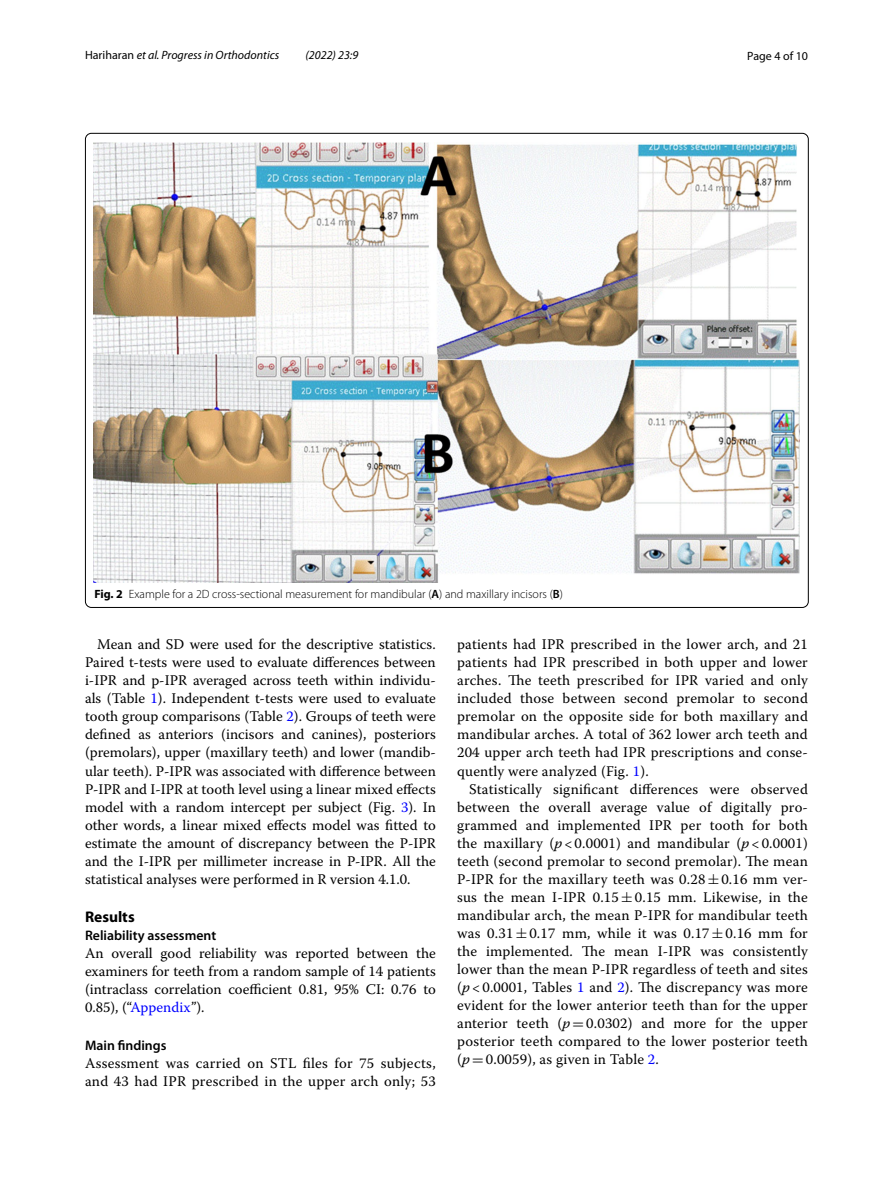
<style>
.page{position:relative;width:893px;height:1187px;background:#fff}
.page>*{position:absolute;margin:0;border:0;box-sizing:border-box;transform-origin:0 0}
.t1{font:700 15.45px "Myriad Pro";color:#000}
.t2{font:14.7px/18px "Warnock Pro";letter-spacing:.015em;color:#000;text-align:justify}
.t3{font:600 13.8px "Myriad Pro";color:#000}
.t4{font:300 12px "Myriad Pro";color:#000}
.t5{font:italic 12px "Myriad Pro";color:#000}
.t6{font:12px "Myriad Pro";color:#000}
.s1{font-style:normal}
.s2{font-weight:700}
.s3{font-weight:600}
.s4{color:#00f}
.s5{font-style:italic}
.s6{font-family:"MTSY"}
</style>
<div class="page">
<img style="left:94px;top:142px;width:706px;height:440px">
<p class="t5" style="left:85px;top:48px;width:196px"><span class="s1">Hariharan</span> et al. Progress in Orthodontics</p>
<p class="t5" style="left:306px;top:48px;width:54px">(2022) 23:9</p>
<p class="t6" style="left:747px;top:48px;width:62px">Page 4 of 10</p>
<p class="t4" style="left:94px;top:587px;width:470px"><span class="s2">Fig. 2</span> Example for a 2D cross-sectional measurement for mandibular (<span class="s3">A</span>) and maxillary incisors (<span class="s3">B</span>)</p>
<p class="t2" style="left:85px;top:635px;width:352px;text-indent:12px">Mean and SD were used for the descriptive statistics.<br>Paired t-tests were used to evaluate differences between i-IPR and p-IPR averaged across teeth within individu&shy;als (Table <span class="s4">1</span>). Independent t-tests were used to evaluate tooth group comparisons (Table <span class="s4">2</span>). Groups of teeth were defined as anteriors (incisors and canines), posteriors (premolars), upper (maxillary teeth) and lower (mandib&shy;ular teeth). P-IPR was associated with difference between P-IPR and I-IPR at tooth level using a linear mixed effects model with a random intercept per subject (Fig. <span class="s4">3</span>). In other words, a linear mixed effects model was fitted to estimate the amount of discrepancy between the P-IPR and the I-IPR per millimeter increase in P-IPR. All the statistical analyses were performed in R version 4.1.0.</p>
<p class="t1" style="left:85px;top:906px;width:51px">Results</p>
<p class="t3" style="left:85px;top:926px;width:133px">Reliability assessment</p>
<p class="t2" style="left:85px;top:943px;width:352px">An overall good reliability was reported between the examiners for teeth from a random sample of 14 patients (intraclass correlation coefficient 0.81, 95% CI: 0.76 to 0.85), (“<span class="s4">Appendix</span>”).</p>
<p class="t3" style="left:85px;top:1036px;width:83px">Main findings</p>
<p class="t2" style="left:85px;top:1054px;width:352px">Assessment was carried on STL files for 75 subjects, and 43 had IPR prescribed in the upper arch only; 53</p>
<p class="t2" style="left:457px;top:635px;width:352px">patients had IPR prescribed in the lower arch, and 21 patients had IPR prescribed in both upper and lower arches. The teeth prescribed for IPR varied and only included those between second premolar to second premolar on the opposite side for both maxillary and mandibular arches. A total of 362 lower arch teeth and 204 upper arch teeth had IPR prescriptions and conse&shy;quently were analyzed (Fig. <span class="s4">1</span>).</p>
<p class="t2" style="left:457px;top:779px;width:352px;text-indent:12px">Statistically significant differences were observed between the overall average value of digitally pro&shy;grammed and implemented IPR per tooth for both the maxillary (<span class="s5">p</span> &lt; 0.0001) and mandibular (<span class="s5">p</span> &lt; 0.0001) teeth (second premolar to second premolar). The mean P-IPR for the maxillary teeth was 0.28<span class="s6">±</span>0.16 mm ver&shy;sus the mean I-IPR 0.15<span class="s6">±</span>0.15 mm. Likewise, in the mandibular arch, the mean P-IPR for mandibular teeth was 0.31<span class="s6">±</span>0.17 mm, while it was 0.17<span class="s6">±</span>0.16 mm for the implemented. The mean I-IPR was consistently lower than the mean P-IPR regardless of teeth and sites (<span class="s5">p</span> &lt; 0.0001, Tables <span class="s4">1</span> and <span class="s4">2</span>). The discrepancy was more evident for the lower anterior teeth than for the upper anterior teeth (<span class="s5">p</span><span class="s6">=</span>0.0302) and more for the upper posterior teeth compared to the lower posterior teeth (<span class="s5">p</span><span class="s6">=</span>0.0059), as given in Table <span class="s4">2</span>.</p>
</div>
